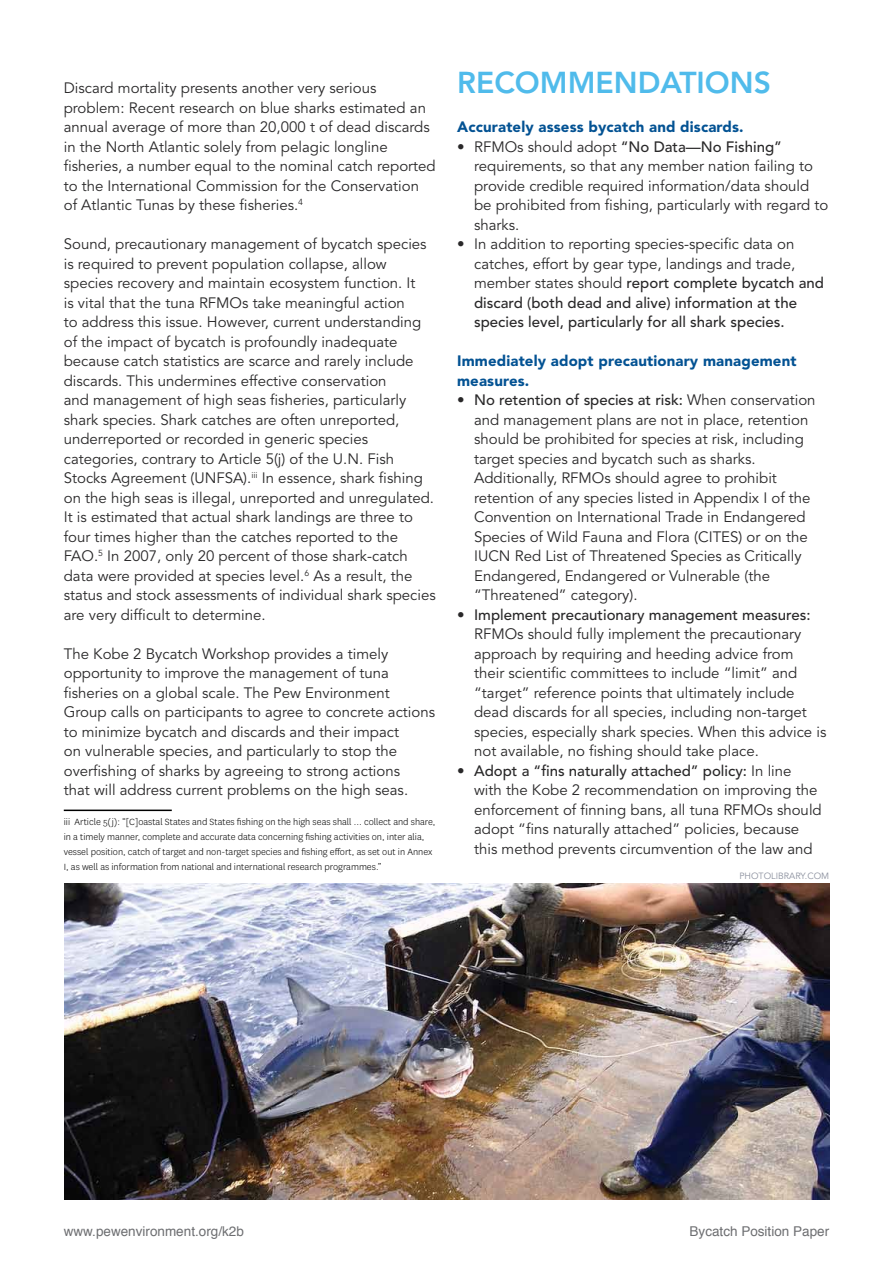
<style>
.page{position:relative;width:893px;height:1263px;background:#fff}
.page>*{position:absolute;margin:0;border:0;box-sizing:border-box;transform-origin:0 0}
.t1{font:800 30px "Avenir";color:#50bbeb}
.t2{font:15px/19.5px "Avenir";color:#292829}
.t3{font:500 15px/19.5px "Avenir";color:#292829}
.t4{font:900 15px/19.5px "Avenir";letter-spacing:.01em;color:#035293}
.t5{font:13.5px "Helvetica";color:#6d6e71}
.t6{font:300 10.5px/15px "National";color:#000}
.t7{font:9px "Avenir";color:#8b909e}
.s1{font-weight:500}
.s2{font-weight:400}
</style>
<div class="page">
<hr style="left:64px;top:809px;width:108px;height:2px;background:#000">
<img style="left:65px;top:883px;width:764px;height:316px">
<p class="t2" style="left:64px;top:79px;width:373px">Discard mortality presents another very serious problem: Recent research on blue sharks estimated an annual average of more than 20,000 t of dead discards in the North Atlantic solely from pelagic longline fisheries, a number equal to the nominal catch reported to the International Commission for the Conservation of Atlantic Tunas by these fisheries.<sup>4</sup></p>
<p class="t2" style="left:64px;top:235px;width:374px">Sound, precautionary management of bycatch species is required to prevent population collapse, allow species recovery and maintain ecosystem function. It<br>is vital that the tuna RFMOs take meaningful action<br>to address this issue. However, current understanding of the impact of bycatch is profoundly inadequate because catch statistics are scarce and rarely include discards. This undermines effective conservation<br>and management of high seas fisheries, particularly shark species. Shark catches are often unreported, underreported or recorded in generic species categories, contrary to Article 5(j) of the U.N. Fish Stocks Agreement (UNFSA).<sup>iii</sup> In essence, shark fishing on the high seas is illegal, unreported and unregulated.<br>It is estimated that actual shark landings are three to four times higher than the catches reported to the FAO.<sup>5</sup> In 2007, only 20 percent of those shark-catch data were provided at species level.<sup>6</sup> As a result, the status and stock assessments of individual shark species are very difficult to determine.</p>
<p class="t2" style="left:64px;top:644px;width:373px">The Kobe 2 Bycatch Workshop provides a timely opportunity to improve the management of tuna fisheries on a global scale. The Pew Environment Group calls on participants to agree to concrete actions to minimize bycatch and discards and their impact<br>on vulnerable species, and particularly to stop the overfishing of sharks by agreeing to strong actions<br>that will address current problems on the high seas.</p>
<p class="t6" style="left:64px;top:814px;width:373px">iii Article 5(j): “[C]oastal States and States fishing on the high seas shall … collect and share, in a timely manner, complete and accurate data concerning fishing activities on, inter alia, vessel position, catch of target and non-target species and fishing effort, as set out in Annex I, as well as information from national and international research programmes.”</p>
<h1 class="t1" style="left:457px;top:65px;width:315px">RECOMMENDATIONS</h1>
<p class="t4" style="left:457px;top:117px;width:288px">Accurately assess bycatch and discards.</p>
<p class="t2" style="left:474px;top:137px;width:356px;text-indent:-17px">• RFMOs should adopt <span class="s1">“No Data—No Fishing” </span>requirements, so that any member nation failing to provide credible required information/data should be prohibited from fishing, particularly with regard to sharks.</p>
<p class="t3" style="left:474px;top:234px;width:351px;text-indent:-17px"><span class="s2">• In addition to reporting species-specific data on catches, effort by gear type, landings and trade, member states should</span> report complete bycatch and discard (both dead and alive) information at the species level, particularly for all shark species.</p>
<p class="t4" style="left:457px;top:351px;width:341px">Immediately adopt precautionary management measures.</p>
<p class="t2" style="left:474px;top:391px;width:343px;text-indent:-17px">• <span class="s1">No retention of species at risk:</span> When conservation and management plans are not in place, retention should be prohibited for species at risk, including target species and bycatch such as sharks.<br>Additionally, RFMOs should agree to prohibit retention of any species listed in Appendix I of the Convention on International Trade in Endangered Species of Wild Fauna and Flora (CITES) or on the IUCN Red List of Threatened Species as Critically Endangered, Endangered or Vulnerable (the “Threatened” category).</p>
<p class="t2" style="left:474px;top:605px;width:354px;text-indent:-17px">• <span class="s1">Implement precautionary management measures:<br></span>RFMOs should fully implement the precautionary approach by requiring and heeding advice from their scientific committees to include “limit” and “target” reference points that ultimately include dead discards for all species, including non-target species, especially shark species. When this advice is not available, no fishing should take place.</p>
<p class="t2" style="left:474px;top:761px;width:349px;text-indent:-17px">• <span class="s1">Adopt a “fins naturally attached” policy:</span> In line with the Kobe 2 recommendation on improving the enforcement of finning bans, all tuna RFMOs should adopt “fins naturally attached” policies, because this method prevents circumvention of the law and</p>
<p class="t7" style="left:739px;top:871px;width:7px">photolibrary</p>
<p class="t7" style="left:805px;top:871px;width:11px">.com</p>
<p class="t5" style="left:64px;top:1221px;width:182px">www.pewenvironment.org/k2b</p>
<p class="t5" style="left:690px;top:1221px;width:141px">Bycatch Position Paper</p>
</div>
